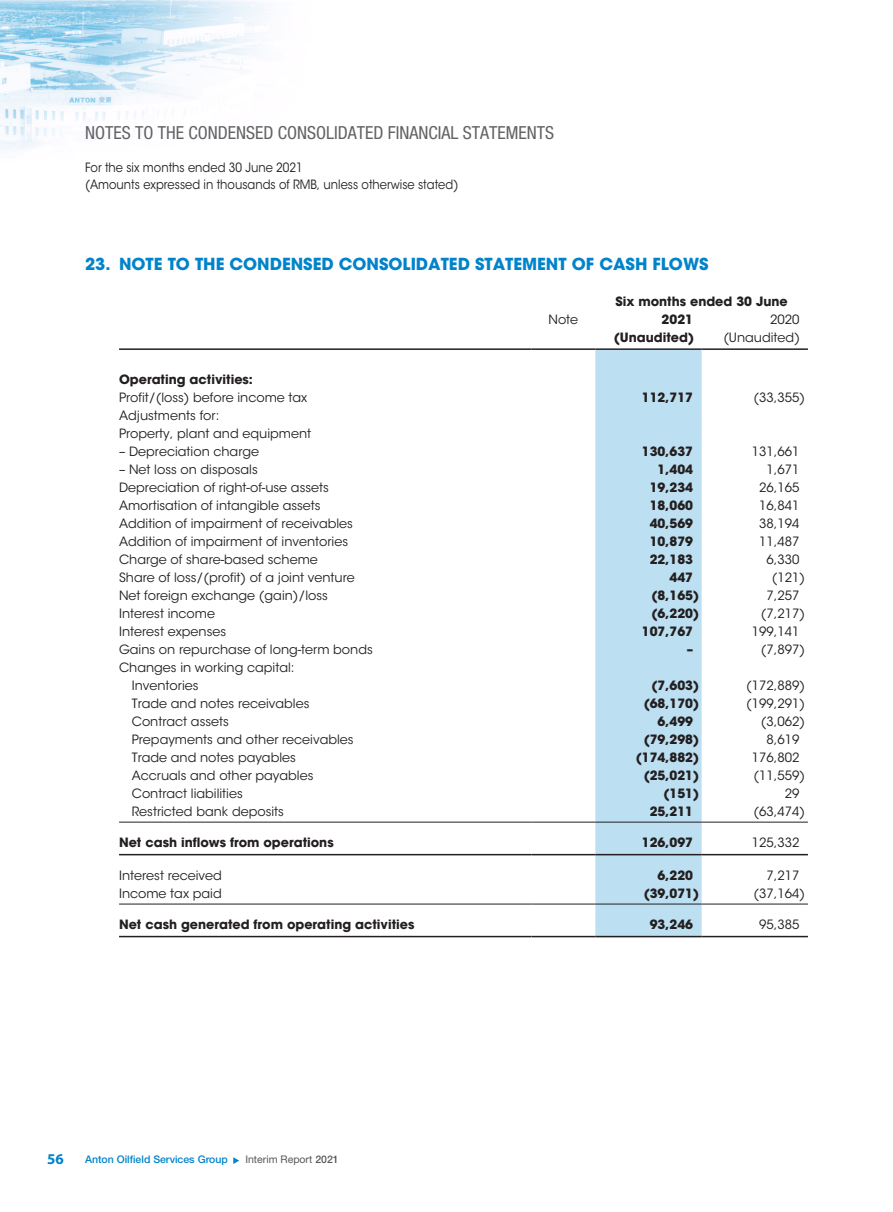
<style>
.page{position:relative;width:893px;height:1212px;background:#fff}
.page>*{position:absolute;margin:0;border:0;box-sizing:border-box;transform-origin:0 0}
.t1{font:condensed 18px "Helvetica Neue LT Std";color:#636366}
.t2{font:700 16.5px "ITC Avant Garde Std";color:#0083ca}
.t3{font:700 15px "Myriad Pro";color:#0083ca}
.t4{font:12.75px/18px "ITC Avant Garde Std";color:#231f20}
.t5{font:700 12.75px "ITC Avant Garde Std";color:#231f20}
.t6{font:12.75px/16.5px "ITC Avant Garde Std";color:#231f20;scale:.9 1}
.t7{font:500 10.5px "Helvetica Neue LT Std";color:#0083ca}
.t8{font:10.5px "Helvetica Neue LT Std";color:#57585a}
.s1{font-weight:500}
</style>
<div class="page">
<img style="left:0;top:0;width:267px;height:150px">
<svg style="left:233px;top:1157px;width:6px;height:7px"></svg>
<div style="left:595px;top:350px;width:107px;height:586px;background:#bcdff2"></div>
<hr style="left:119px;top:348px;width:412px;height:2px;background:#231f20">
<hr style="left:531px;top:348px;width:64px;height:2px;background:#231f20">
<hr style="left:595px;top:348px;width:107px;height:2px;background:#231f20">
<hr style="left:702px;top:348px;width:106px;height:2px;background:#231f20">
<hr style="left:119px;top:822px;width:412px;height:1px;background:#231f20">
<hr style="left:531px;top:822px;width:64px;height:1px;background:#231f20">
<hr style="left:595px;top:822px;width:107px;height:1px;background:#231f20">
<hr style="left:702px;top:822px;width:106px;height:1px;background:#231f20">
<hr style="left:119px;top:854px;width:412px;height:1px;background:#231f20">
<hr style="left:531px;top:854px;width:64px;height:1px;background:#231f20">
<hr style="left:595px;top:854px;width:107px;height:1px;background:#231f20">
<hr style="left:702px;top:854px;width:106px;height:1px;background:#231f20">
<hr style="left:119px;top:904px;width:412px;height:1px;background:#231f20">
<hr style="left:531px;top:904px;width:64px;height:1px;background:#231f20">
<hr style="left:595px;top:904px;width:107px;height:1px;background:#231f20">
<hr style="left:702px;top:904px;width:106px;height:1px;background:#231f20">
<hr style="left:119px;top:936px;width:412px;height:1px;background:#231f20">
<hr style="left:531px;top:936px;width:64px;height:1px;background:#231f20">
<hr style="left:595px;top:936px;width:107px;height:1px;background:#231f20">
<hr style="left:702px;top:936px;width:106px;height:1px;background:#231f20">
<h1 class="t1" style="left:85px;top:123px;width:471px">NOTES TO THE CONDENSED CONSOLIDATED FINANCIAL STATEMENTS</h1>
<p class="t6" style="left:85px;top:160px;width:416px">For the six months ended 30 June 2021<br>(Amounts expressed in thousands of RMB, unless otherwise stated)</p>
<p class="t2" style="left:85px;top:253px;width:625px">23. NOTE TO THE CONDENSED CONSOLIDATED STATEMENT OF CASH FLOWS</p>
<p class="t5" style="left:615px;top:293px;width:174px">Six months ended 30 June</p>
<p class="t4" style="left:548px;top:310px;width:31px">Note</p>
<p class="t5" style="left:662px;top:311px;width:33px">2021</p>
<p class="t4" style="left:770px;top:310px;width:31px">2020</p>
<p class="t5" style="left:614px;top:329px;width:82px">(Unaudited)</p>
<p class="t4" style="left:723px;top:328px;width:78px">(Unaudited)</p>
<p class="t5" style="left:119px;top:371px;width:135px">Operating activities:</p>
<p class="t4" style="left:119px;top:389px;width:190px">Profit/(loss) before income tax</p>
<p class="t5" style="left:642px;top:389px;width:53px">112,717</p>
<p class="t4" style="left:753px;top:389px;width:53px">(33,355)</p>
<p class="t4" style="left:119px;top:407px;width:194px">Adjustments for:<br>Property, plant and equipment</p>
<p class="t4" style="left:119px;top:443px;width:142px">– Depreciation charge</p>
<p class="t5" style="left:642px;top:443px;width:53px">130,637</p>
<p class="t4" style="left:752px;top:443px;width:49px">131,661</p>
<p class="t4" style="left:119px;top:461px;width:140px">– Net loss on disposals</p>
<p class="t5" style="left:658px;top:461px;width:37px">1,404</p>
<p class="t4" style="left:766px;top:461px;width:35px">1,671</p>
<p class="t4" style="left:119px;top:479px;width:211px">Depreciation of right-of-use assets</p>
<p class="t5" style="left:650px;top:479px;width:45px">19,234</p>
<p class="t4" style="left:759px;top:479px;width:42px">26,165</p>
<p class="t4" style="left:119px;top:497px;width:203px">Amortisation of intangible assets</p>
<p class="t5" style="left:650px;top:497px;width:45px">18,060</p>
<p class="t4" style="left:759px;top:497px;width:42px">16,841</p>
<p class="t4" style="left:119px;top:515px;width:235px">Addition of impairment of receivables</p>
<p class="t5" style="left:650px;top:515px;width:45px">40,569</p>
<p class="t4" style="left:759px;top:515px;width:42px">38,194</p>
<p class="t4" style="left:119px;top:533px;width:231px">Addition of impairment of inventories</p>
<p class="t5" style="left:650px;top:533px;width:45px">10,879</p>
<p class="t4" style="left:759px;top:533px;width:42px">11,487</p>
<p class="t4" style="left:119px;top:551px;width:200px">Charge of share-based scheme</p>
<p class="t5" style="left:650px;top:551px;width:45px">22,183</p>
<p class="t4" style="left:766px;top:551px;width:35px">6,330</p>
<p class="t4" style="left:119px;top:569px;width:237px">Share of loss/(profit) of a joint venture</p>
<p class="t5" style="left:669px;top:569px;width:25px">447</p>
<p class="t4" style="left:772px;top:569px;width:35px">(121)</p>
<p class="t4" style="left:119px;top:587px;width:210px">Net foreign exchange (gain)/loss</p>
<p class="t5" style="left:652px;top:587px;width:49px">(8,165)</p>
<p class="t4" style="left:766px;top:587px;width:35px">7,257</p>
<p class="t4" style="left:119px;top:605px;width:98px">Interest income</p>
<p class="t5" style="left:652px;top:605px;width:49px">(6,220)</p>
<p class="t4" style="left:761px;top:605px;width:46px">(7,217)</p>
<p class="t4" style="left:119px;top:623px;width:109px">Interest expenses</p>
<p class="t5" style="left:642px;top:623px;width:53px">107,767</p>
<p class="t4" style="left:752px;top:623px;width:49px">199,141</p>
<p class="t4" style="left:119px;top:641px;width:255px">Gains on repurchase of long-term bonds</p>
<p class="t5" style="left:687px;top:641px;width:8px">–</p>
<p class="t4" style="left:761px;top:641px;width:46px">(7,897)</p>
<p class="t4" style="left:132px;top:659px;width:164px;text-indent:-13px">Changes in working capital:<br>Inventories</p>
<p class="t5" style="left:652px;top:677px;width:49px">(7,603)</p>
<p class="t4" style="left:746px;top:677px;width:60px">(172,889)</p>
<p class="t4" style="left:132px;top:695px;width:179px">Trade and notes receivables</p>
<p class="t5" style="left:644px;top:695px;width:57px">(68,170)</p>
<p class="t4" style="left:746px;top:695px;width:60px">(199,291)</p>
<p class="t4" style="left:132px;top:713px;width:99px">Contract assets</p>
<p class="t5" style="left:658px;top:713px;width:37px">6,499</p>
<p class="t4" style="left:761px;top:713px;width:46px">(3,062)</p>
<p class="t4" style="left:132px;top:731px;width:223px">Prepayments and other receivables</p>
<p class="t5" style="left:644px;top:731px;width:57px">(79,298)</p>
<p class="t4" style="left:766px;top:731px;width:35px">8,619</p>
<p class="t4" style="left:132px;top:749px;width:166px">Trade and notes payables</p>
<p class="t5" style="left:636px;top:749px;width:65px">(174,882)</p>
<p class="t4" style="left:752px;top:749px;width:49px">176,802</p>
<p class="t4" style="left:132px;top:767px;width:183px">Accruals and other payables</p>
<p class="t5" style="left:644px;top:767px;width:57px">(25,021)</p>
<p class="t4" style="left:753px;top:767px;width:53px">(11,559)</p>
<p class="t4" style="left:132px;top:785px;width:112px">Contract liabilities</p>
<p class="t5" style="left:663px;top:785px;width:37px">(151)</p>
<p class="t4" style="left:785px;top:785px;width:16px">29</p>
<p class="t4" style="left:132px;top:803px;width:154px">Restricted bank deposits</p>
<p class="t5" style="left:650px;top:803px;width:45px">25,211</p>
<p class="t4" style="left:753px;top:803px;width:53px">(63,474)</p>
<p class="t5" style="left:119px;top:834px;width:216px">Net cash inflows from operations</p>
<p class="t5" style="left:642px;top:834px;width:53px">126,097</p>
<p class="t4" style="left:752px;top:834px;width:49px">125,332</p>
<p class="t4" style="left:119px;top:867px;width:104px">Interest received</p>
<p class="t5" style="left:658px;top:867px;width:37px">6,220</p>
<p class="t4" style="left:766px;top:867px;width:35px">7,217</p>
<p class="t4" style="left:119px;top:885px;width:104px">Income tax paid</p>
<p class="t5" style="left:644px;top:885px;width:57px">(39,071)</p>
<p class="t4" style="left:753px;top:885px;width:53px">(37,164)</p>
<p class="t5" style="left:119px;top:916px;width:297px">Net cash generated from operating activities</p>
<p class="t5" style="left:650px;top:916px;width:45px">93,246</p>
<p class="t4" style="left:759px;top:916px;width:42px">95,385</p>
<p class="t3" style="left:47px;top:1149px;width:18px">56</p>
<p class="t7" style="left:85px;top:1153px;width:144px">Anton Oilfield Services Group</p>
<p class="t8" style="left:245px;top:1153px;width:95px">Interim Report <span class="s1">2021</span></p>
</div>
